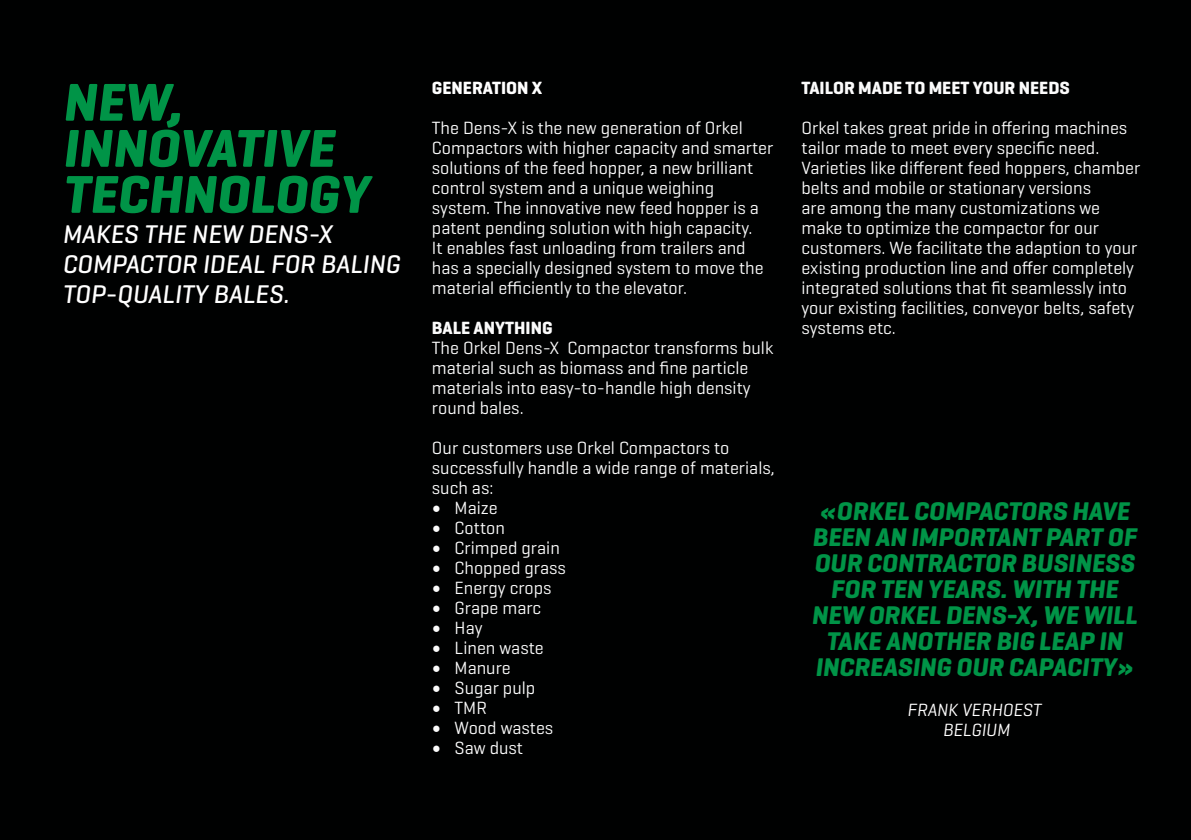
<style>
.page{position:relative;width:1191px;height:840px;background:#fff}
.page>*{position:absolute;margin:0;border:0;box-sizing:border-box;transform-origin:0 0}
.t1{font:italic 700 54px/46px "Geogrotesque";color:#009447}
.t2{font:italic 700 26px/26px "Geogrotesque";color:#009447;text-align:center}
.t3{font:italic 500 26px/30px "Geogrotesque";color:#fff}
.t4{font:18px/20px "Geogrotesque";color:#fbfbfb}
.t5{font:700 18px "Geogrotesque";color:#fbfbfb}
.t6{font:italic 18px/20px "Geogrotesque";color:#fff;text-align:center}
.t7{font:700 18px "Geogrotesque";color:#fff}
.s1{font-family:"Minion Pro";font-size:24px}
</style>
<div class="page">
<div style="left:0;top:0;width:1191px;height:839px;background:#000101"></div>
<h1 class="t1" style="left:62px;top:79px;width:308px">NEW,<br>INNOVATIVE<br>TECHNOLOGY</h1>
<h2 class="t3" style="left:62px;top:218px;width:339px">MAKES THE NEW DENS-X<br>COMPACTOR IDEAL FOR BALING<br>TOP-QUALITY BALES.</h2>
<p class="t7" style="left:432px;top:76px;width:112px">GENERATION X</p>
<p class="t4" style="left:432px;top:117px;width:343px">The Dens-X is the new generation of Orkel Compactors with higher capacity and smarter solutions of the feed hopper, a new brilliant control system and a unique weighing system. The innovative new feed hopper is a patent pending solution with high capacity.<br>It enables fast unloading from trailers and has a specially designed system to move the material efficiently to the elevator.</p>
<p class="t5" style="left:432px;top:316px;width:122px">BALE ANYTHING</p>
<p class="t4" style="left:432px;top:337px;width:343px">The Orkel Dens-X Compactor transforms bulk material such as biomass and fine particle materials into easy-to-handle high density round bales.</p>
<p class="t4" style="left:432px;top:437px;width:344px">Our customers use Orkel Compactors to successfully handle a wide range of materials, such as:</p>
<p class="t4" style="left:432px;top:497px;width:67px"><span class="s1">•</span> Maize</p>
<p class="t4" style="left:432px;top:517px;width:74px"><span class="s1">•</span> Cotton</p>
<p class="t4" style="left:432px;top:537px;width:129px"><span class="s1">•</span> Crimped grain</p>
<p class="t4" style="left:432px;top:557px;width:136px"><span class="s1">•</span> Chopped grass</p>
<p class="t4" style="left:432px;top:577px;width:121px"><span class="s1">•</span> Energy crops</p>
<p class="t4" style="left:432px;top:597px;width:111px"><span class="s1">•</span> Grape marc</p>
<p class="t4" style="left:432px;top:617px;width:52px"><span class="s1">•</span> Hay</p>
<p class="t4" style="left:432px;top:637px;width:113px"><span class="s1">•</span> Linen waste</p>
<p class="t4" style="left:432px;top:657px;width:80px"><span class="s1">•</span> Manure</p>
<p class="t4" style="left:432px;top:677px;width:105px"><span class="s1">•</span> Sugar pulp</p>
<p class="t4" style="left:432px;top:697px;width:57px"><span class="s1">•</span> TMR</p>
<p class="t4" style="left:432px;top:717px;width:123px"><span class="s1">•</span> Wood wastes</p>
<p class="t4" style="left:432px;top:737px;width:93px"><span class="s1">•</span> Saw dust</p>
<p class="t5" style="left:801px;top:76px;width:270px">TAILOR MADE TO MEET YOUR NEEDS</p>
<p class="t4" style="left:801px;top:117px;width:340px">Orkel takes great pride in offering machines tailor made to meet every specific need.<br>Varieties like different feed hoppers, chamber belts and mobile or stationary versions<br>are among the many customizations we make to optimize the compactor for our customers. We facilitate the adaption to your existing production line and offer completely integrated solutions that fit seamlessly into your existing facilities, conveyor belts, safety systems etc.</p>
<h2 class="t2" style="left:811px;top:498px;width:327px">«ORKEL COMPACTORS HAVE<br>BEEN AN IMPORTANT PART OF<br>OUR CONTRACTOR BUSINESS<br>FOR TEN YEARS. WITH THE<br>NEW ORKEL DENS-X, WE WILL<br>TAKE ANOTHER BIG LEAP IN<br>INCREASING OUR CAPACITY»</h2>
<p class="t6" style="left:907px;top:699px;width:135px">FRANK VERHOEST<br>BELGIUM</p>
</div>
